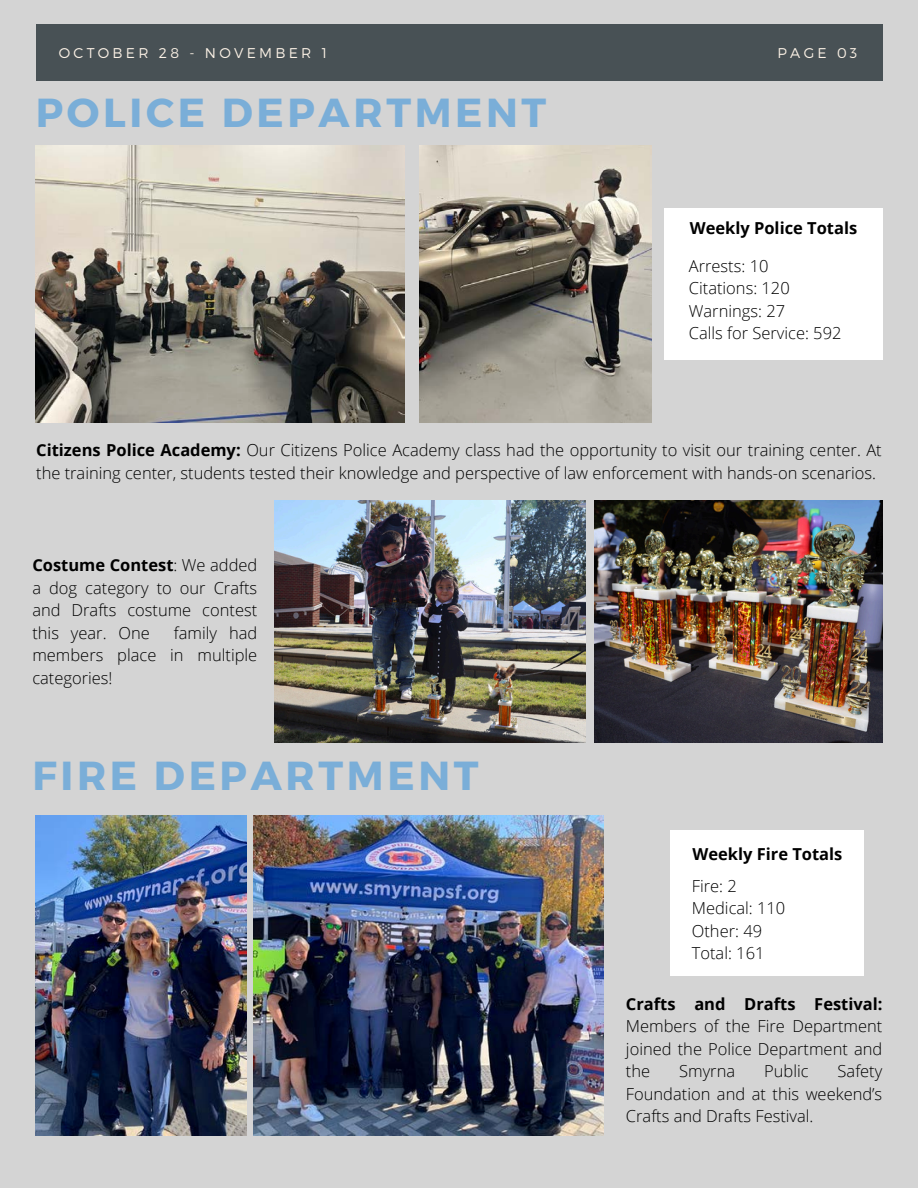
<style>
.page{position:relative;width:918px;height:1188px;background:#d4d4d4}
.page>*{position:absolute;margin:0;border:0;box-sizing:border-box;transform-origin:0 0}
.t1{font:700 40.5px "Montserrat";letter-spacing:.09em;color:#7aaed8}
.t2{font:300 16.5px/22.5px "Open Sans";color:#000;text-align:justify}
.t3{font:700 16.5px "Open Sans";color:#000}
.t4{font:300 14.1px "Montserrat";letter-spacing:.23em;color:#fcf2e6}
.s1{font-weight:700}
</style>
<div class="page">
<div style="left:36px;top:24px;width:847px;height:56px;background:#485155"></div>
<div style="left:665px;top:209px;width:218px;height:151px;background:#fff"></div>
<img style="left:36px;top:146px;width:369px;height:277px">
<img style="left:420px;top:146px;width:231px;height:277px">
<img style="left:275px;top:501px;width:310px;height:242px">
<img style="left:594px;top:501px;width:288px;height:242px">
<div style="left:671px;top:830px;width:193px;height:146px;background:#fff"></div>
<img style="left:254px;top:816px;width:350px;height:319px">
<img style="left:36px;top:816px;width:210px;height:319px">
<h2 class="t4" style="left:59px;top:43px;width:270px">OCTOBER 28 - NOVEMBER 1</h2>
<h2 class="t4" style="left:778px;top:43px;width:81px">PAGE 03</h2>
<p class="t1" style="left:36px;top:87px;width:512px">POLICE DEPARTMENT</p>
<p class="t3" style="left:690px;top:217px;width:169px">Weekly Police Totals</p>
<p class="t2" style="left:689px;top:254px;width:81px">Arrests: 10</p>
<p class="t2" style="left:689px;top:277px;width:102px">Citations: 120</p>
<p class="t2" style="left:689px;top:299px;width:98px">Warnings: 27</p>
<p class="t2" style="left:689px;top:322px;width:154px">Calls for Service: 592</p>
<h1 class="t2" style="left:36px;top:439px;width:847px"><span class="s1">Citizens Police Academy:</span> Our Citizens Police Academy class had the opportunity to visit our training center. At the training center, students tested their knowledge and perspective of law enforcement with hands-on scenarios.</h1>
<p class="t2" style="left:32px;top:553px;width:226px"><span class="s1">Costume Contest</span>: We added a dog category to our Crafts and Drafts costume contest this year. One</p>
<p class="t2" style="left:32px;top:621px;width:227px;text-indent:142px">family had members place in multiple categories!</p>
<p class="t1" style="left:32px;top:749px;width:448px">FIRE DEPARTMENT</p>
<p class="t3" style="left:692px;top:842px;width:151px">Weekly Fire Totals</p>
<p class="t2" style="left:692px;top:874px;width:47px">Fire: 2</p>
<p class="t2" style="left:692px;top:897px;width:95px">Medical: 110</p>
<p class="t2" style="left:692px;top:919px;width:72px">Other: 49</p>
<p class="t2" style="left:692px;top:942px;width:74px">Total: 161</p>
<p class="t2" style="left:626px;top:992px;width:258px"><span class="s1">Crafts and Drafts Festival:<br></span>Members of the Fire Department joined the Police Department and the</p>
<p class="t2" style="left:626px;top:1060px;width:258px;text-indent:212px">Safety Foundation and at this weekend’s Crafts and Drafts Festival.</p>
<p class="t2" style="left:679px;top:1060px;width:57px">Smyrna</p>
<p class="t2" style="left:764px;top:1060px;width:46px">Public</p>
</div>
